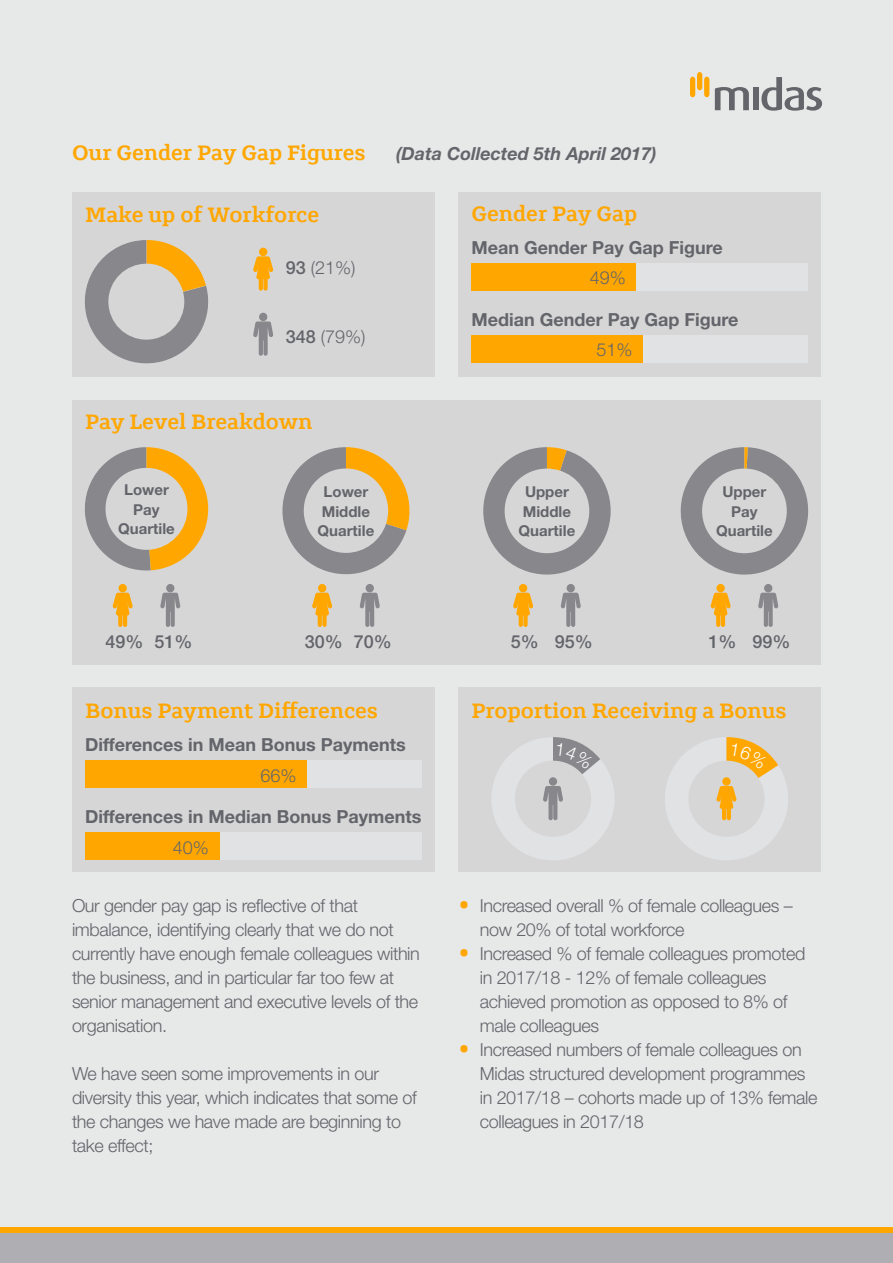
<style>
.page{position:relative;width:893px;height:1263px;background:#e7e8e8}
.page>*{position:absolute;margin:0;border:0;box-sizing:border-box;transform-origin:0 0}
.Body{font:22.5px "Grueber";color:#ffa700}
.Body-2{font:300 18px/24px "Helvetica Neue LT";letter-spacing:-.02em;color:#63656a}
.Body-3{font:700 18px "Helvetica Neue LT";color:#63656a}
.Body-4{font:italic 700 18px "Helvetica Neue LT";color:#63656a}
.Body-5{font:500 18px "Helvetica Neue LT";color:#63656a}
.Body-6{font:700 15px "Helvetica Neue LT";color:#63656a}
.s1{font-weight:500}
.s2{font-family:"Grueber";font-weight:400;font-size:22.5px;color:#ffa700}
</style>
<div class="page">
<svg style="left:715px;top:87px;width:34px;height:23px"></svg>
<div style="left:753px;top:87px;width:5px;height:23px;background:#63656a"></div>
<svg style="left:761px;top:77px;width:61px;height:34px"></svg>
<svg style="left:690px;top:72px;width:19px;height:25px"></svg>
<div style="left:72px;top:688px;width:362px;height:184px;background:#d7d6d7"></div>
<div style="left:458px;top:192px;width:363px;height:184px;background:#d7d6d7"></div>
<div style="left:472px;top:335px;width:336px;height:28px;background:#e1e2e4"></div>
<div style="left:472px;top:263px;width:336px;height:28px;background:#e1e2e4"></div>
<div style="left:0;top:1233px;width:893px;height:30px;background:#afaeb2"></div>
<div style="left:0;top:1227px;width:893px;height:6px;background:#ffa700"></div>
<div style="left:85px;top:832px;width:336px;height:28px;background:#e1e2e4"></div>
<div style="left:85px;top:760px;width:336px;height:28px;background:#e1e2e4"></div>
<div style="left:72px;top:192px;width:362px;height:184px;background:#d7d6d7"></div>
<div style="left:458px;top:688px;width:363px;height:184px;background:#d7d6d7"></div>
<div style="left:472px;top:263px;width:164px;height:28px;background:#ffa700"></div>
<div style="left:472px;top:335px;width:171px;height:28px;background:#ffa700"></div>
<div style="left:85px;top:832px;width:135px;height:28px;background:#ffa700"></div>
<div style="left:85px;top:760px;width:222px;height:28px;background:#ffa700"></div>
<svg style="left:84px;top:240px;width:125px;height:124px"></svg>
<div style="left:259px;top:248px;width:8px;height:8px;background:#ffa700;border-radius:50%"></div>
<svg style="left:253px;top:256px;width:20px;height:35px"></svg>
<div style="left:259px;top:313px;width:8px;height:8px;background:#88888c;border-radius:50%"></div>
<svg style="left:253px;top:321px;width:20px;height:35px"></svg>
<div style="left:72px;top:400px;width:749px;height:264px;background:#d7d6d7"></div>
<svg style="left:282px;top:447px;width:127px;height:128px"></svg>
<svg style="left:680px;top:447px;width:129px;height:128px"></svg>
<svg style="left:483px;top:447px;width:128px;height:128px"></svg>
<svg style="left:84px;top:447px;width:124px;height:124px"></svg>
<div style="left:119px;top:584px;width:8px;height:8px;background:#ffa700;border-radius:50%"></div>
<svg style="left:113px;top:593px;width:20px;height:34px"></svg>
<div style="left:166px;top:584px;width:8px;height:8px;background:#88888c;border-radius:50%"></div>
<svg style="left:160px;top:593px;width:20px;height:34px"></svg>
<div style="left:318px;top:584px;width:8px;height:8px;background:#ffa700;border-radius:50%"></div>
<svg style="left:312px;top:593px;width:20px;height:34px"></svg>
<div style="left:366px;top:584px;width:8px;height:8px;background:#88888c;border-radius:50%"></div>
<svg style="left:360px;top:593px;width:20px;height:34px"></svg>
<div style="left:519px;top:584px;width:8px;height:8px;background:#ffa700;border-radius:50%"></div>
<svg style="left:513px;top:593px;width:20px;height:34px"></svg>
<div style="left:567px;top:584px;width:8px;height:8px;background:#88888c;border-radius:50%"></div>
<svg style="left:561px;top:593px;width:20px;height:34px"></svg>
<div style="left:716px;top:584px;width:9px;height:8px;background:#ffa700;border-radius:50%"></div>
<svg style="left:711px;top:593px;width:20px;height:34px"></svg>
<div style="left:764px;top:584px;width:8px;height:8px;background:#88888c;border-radius:50%"></div>
<svg style="left:758px;top:593px;width:20px;height:34px"></svg>
<svg style="left:492px;top:737px;width:122px;height:123px"></svg>
<svg style="left:665px;top:737px;width:123px;height:123px"></svg>
<p class="Body" style="left:72px;top:139px;width:295px">Our Gender Pay Gap Figures</p>
<p class="Body-4" style="left:396px;top:143px;width:262px">(Data Collected 5th April 2017)</p>
<p class="Body" style="left:85px;top:201px;width:235px">Make up of Workforce</p>
<p class="Body" style="left:472px;top:200px;width:167px">Gender Pay Gap</p>
<p class="Body-2" style="left:286px;top:255px;width:71px"><span class="s1">93</span> (21%)</p>
<p class="Body-2" style="left:286px;top:324px;width:81px"><span class="s1">348</span> (79%)</p>
<p class="Body" style="left:85px;top:408px;width:229px">Pay Level Breakdown</p>
<p class="Body-6" style="left:124px;top:481px;width:46px">Lower</p>
<p class="Body-6" style="left:133px;top:500px;width:28px">Pay</p>
<p class="Body-6" style="left:118px;top:520px;width:58px">Quartile</p>
<p class="Body-6" style="left:324px;top:482px;width:46px">Lower</p>
<p class="Body-6" style="left:322px;top:502px;width:50px">Middle</p>
<p class="Body-6" style="left:318px;top:521px;width:58px">Quartile</p>
<p class="Body-3" style="left:472px;top:237px;width:253px">Mean Gender Pay Gap Figure</p>
<p class="Body-2" style="left:590px;top:266px;width:38px">49%</p>
<p class="Body-3" style="left:472px;top:308px;width:268px">Median Gender Pay Gap Figure</p>
<p class="Body-2" style="left:596px;top:338px;width:38px">51%</p>
<p class="Body-6" style="left:525px;top:483px;width:45px">Upper</p>
<p class="Body-6" style="left:523px;top:502px;width:50px">Middle</p>
<p class="Body-6" style="left:519px;top:522px;width:58px">Quartile</p>
<p class="Body-6" style="left:722px;top:483px;width:45px">Upper</p>
<p class="Body-6" style="left:731px;top:502px;width:28px">Pay</p>
<p class="Body-6" style="left:716px;top:522px;width:58px">Quartile</p>
<p class="Body-5" style="left:105px;top:631px;width:89px">49% 51%</p>
<p class="Body-5" style="left:305px;top:631px;width:89px">30% 70%</p>
<p class="Body-5" style="left:511px;top:631px;width:84px">5% 95%</p>
<p class="Body-5" style="left:708px;top:631px;width:84px">1% 99%</p>
<p class="Body" style="left:85px;top:697px;width:294px">Bonus Payment Differences</p>
<p class="Body" style="left:472px;top:697px;width:317px">Proportion Receiving a Bonus</p>
<p class="Body-3" style="left:85px;top:733px;width:322px">Differences in Mean Bonus Payments</p>
<p class="Body-2" style="left:260px;top:763px;width:38px">66%</p>
<p class="Body-3" style="left:85px;top:805px;width:338px">Differences in Median Bonus Payments</p>
<p class="Body-2" style="left:173px;top:835px;width:38px">40%</p>
<p class="Body-2" style="left:72px;top:893px;width:349px">Our gender pay gap is reflective of that imbalance, identifying clearly that we do not currently have enough female colleagues within the business, and in particular far too few at senior management and executive levels of the organisation.</p>
<p class="Body-2" style="left:72px;top:1061px;width:346px">We have seen some improvements in our diversity this year, which indicates that some of the changes we have made are beginning to take effect;</p>
<p class="Body-2" style="left:480px;top:893px;width:315px;text-indent:-21px"><span class="s2">•</span> Increased overall % of female colleagues – now 20% of total workforce</p>
<p class="Body-2" style="left:480px;top:941px;width:327px;text-indent:-21px"><span class="s2">•</span> Increased % of female colleagues promoted in 2017/18 - 12% of female colleagues achieved promotion as opposed to 8% of male colleagues</p>
<p class="Body-2" style="left:480px;top:1037px;width:339px;text-indent:-21px"><span class="s2">•</span> Increased numbers of female colleagues on Midas structured development programmes in 2017/18 – cohorts made up of 13% female colleagues in 2017/18</p>
</div>
